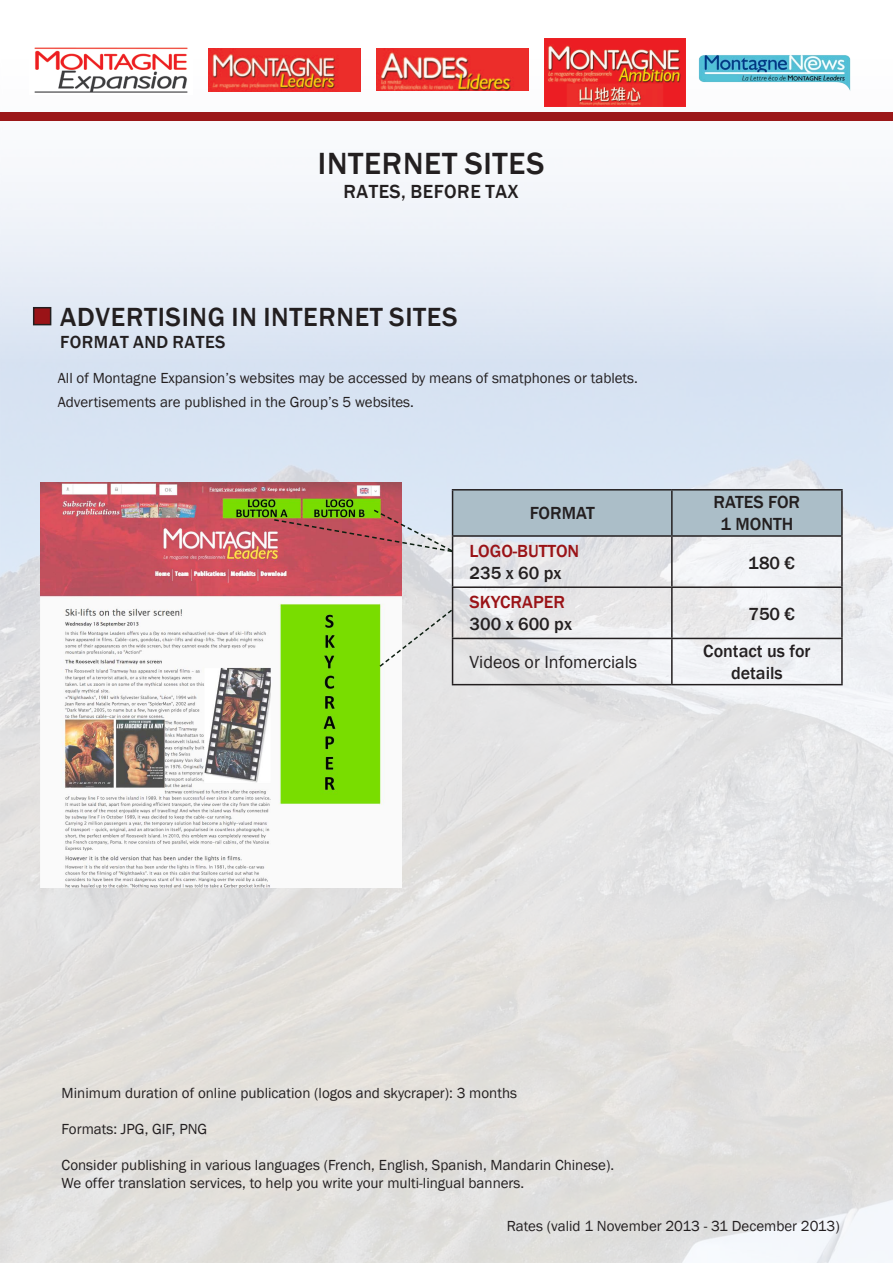
<style>
.page{position:relative;width:893px;height:1263px;background:#fff}
.page>*{position:absolute;margin:0;border:0;box-sizing:border-box;transform-origin:0 0}
.Normal_e{font:500 31.5px "Franklin Gothic";letter-spacing:.025em;color:#231f20}
.Normal_e-2{font:500 27px "Franklin Gothic";letter-spacing:.025em;color:#231f20}
.Normal_e-3{font:500 19.5px "Franklin Gothic";letter-spacing:.025em;color:#231f20}
.Normal_e-4{font:500 18px/21.6px "Franklin Gothic";color:#231f20;text-align:center}
.t1{font:500 18px "Franklin Gothic";color:#9a1317}
.t2{font:18px "Franklin Gothic";color:#231f20}
.Normal_e-5{font:500 18px "Franklin Gothic";letter-spacing:.025em;color:#231f20}
.t3{font:15px "Franklin Gothic";color:#231f20}
</style>
<div class="page">
<img style="left:0;top:38px;width:893px;height:1225px">
<img style="left:545px;top:38px;width:140px;height:68px">
<div style="left:0;top:112px;width:893px;height:9px;background:#9c1819"></div>
<img style="left:377px;top:49px;width:151px;height:42px">
<img style="left:696px;top:53px;width:158px;height:41px">
<img style="left:209px;top:49px;width:151px;height:43px">
<img style="left:30px;top:45px;width:162px;height:50px">
<img style="left:40px;top:483px;width:361px;height:405px">
<hr style="left:452px;top:489px;width:220px;height:1px;background:#231f20">
<hr style="left:672px;top:489px;width:171px;height:1px;background:#231f20">
<hr style="left:841px;top:490px;width:2px;height:45px;background:#231f20">
<hr style="left:452px;top:537px;width:1px;height:49px;background:#231f20">
<hr style="left:672px;top:535px;width:171px;height:2px;background:#231f20">
<hr style="left:671px;top:537px;width:2px;height:49px;background:#231f20">
<hr style="left:841px;top:537px;width:2px;height:49px;background:#231f20">
<hr style="left:452px;top:586px;width:220px;height:2px;background:#231f20">
<hr style="left:452px;top:588px;width:1px;height:50px;background:#231f20">
<hr style="left:672px;top:586px;width:171px;height:2px;background:#231f20">
<hr style="left:671px;top:588px;width:2px;height:50px;background:#231f20">
<hr style="left:841px;top:588px;width:2px;height:50px;background:#231f20">
<hr style="left:452px;top:638px;width:220px;height:1px;background:#231f20">
<hr style="left:452px;top:639px;width:1px;height:45px;background:#231f20">
<hr style="left:672px;top:638px;width:171px;height:1px;background:#231f20">
<hr style="left:671px;top:639px;width:2px;height:45px;background:#231f20">
<hr style="left:841px;top:639px;width:2px;height:45px;background:#231f20">
<hr style="left:452px;top:684px;width:220px;height:1px;background:#231f20">
<hr style="left:672px;top:684px;width:171px;height:1px;background:#231f20">
<div style="left:34px;top:308px;width:17px;height:17px;background:#9a1317"></div>
<div style="left:33px;top:307px;width:18px;height:18px;border:2px solid #231f20"></div>
<svg style="left:273px;top:490px;width:569px;height:63px;background:#b5b1b0"></svg>
<svg style="left:378px;top:608px;width:76px;height:60px"></svg>
<p class="Normal_e" style="left:318px;top:144px;width:228px">INTERNET SITES</p>
<p class="Normal_e-3" style="left:343px;top:179px;width:177px">RATES, BEFORE TAX</p>
<p class="Normal_e-2" style="left:60px;top:300px;width:399px">ADVERTISING IN INTERNET SITES</p>
<p class="Normal_e-5" style="left:60px;top:330px;width:167px">FORMAT AND RATES</p>
<p class="t3" style="left:58px;top:368px;width:581px">All of Montagne Expansion’s websites may be accessed by means of smatphones or tablets.</p>
<p class="t3" style="left:58px;top:392px;width:358px">Advertisements are published in the Group’s 5 websites.</p>
<p class="Normal_e-4" style="left:530px;top:503px;width:66px">FORMAT</p>
<p class="t1" style="left:470px;top:540px;width:111px">LOGO-BUTTON</p>
<p class="Normal_e-4" style="left:470px;top:562px;width:93px">235 x 60 px</p>
<p class="t1" style="left:470px;top:591px;width:97px">SKYCRAPER</p>
<p class="Normal_e-4" style="left:470px;top:613px;width:104px">300 x 600 px</p>
<p class="Normal_e-4" style="left:714px;top:492px;width:88px">RATES FOR</p>
<p class="Normal_e-4" style="left:720px;top:513px;width:74px">1 MONTH</p>
<p class="Normal_e-4" style="left:748px;top:552px;width:48px">180 €</p>
<p class="Normal_e-4" style="left:748px;top:603px;width:48px">750 €</p>
<p class="t2" style="left:470px;top:651px;width:169px">Videos or Infomercials</p>
<p class="Normal_e-4" style="left:703px;top:640px;width:109px">Contact us for details</p>
<p class="t3" style="left:62px;top:1083px;width:457px">Minimum duration of online publication (logos and skycraper): 3 months</p>
<p class="t3" style="left:62px;top:1119px;width:147px">Formats: JPG, GIF, PNG</p>
<p class="t3" style="left:62px;top:1155px;width:554px">Consider publishing in various languages (French, English, Spanish, Mandarin Chinese).</p>
<p class="t3" style="left:62px;top:1173px;width:464px">We offer translation services, to help you write your multi-lingual banners.</p>
<p class="t3" style="left:507px;top:1217px;width:335px">Rates (valid 1 November 2013 - 31 December 2013)</p>
</div>
